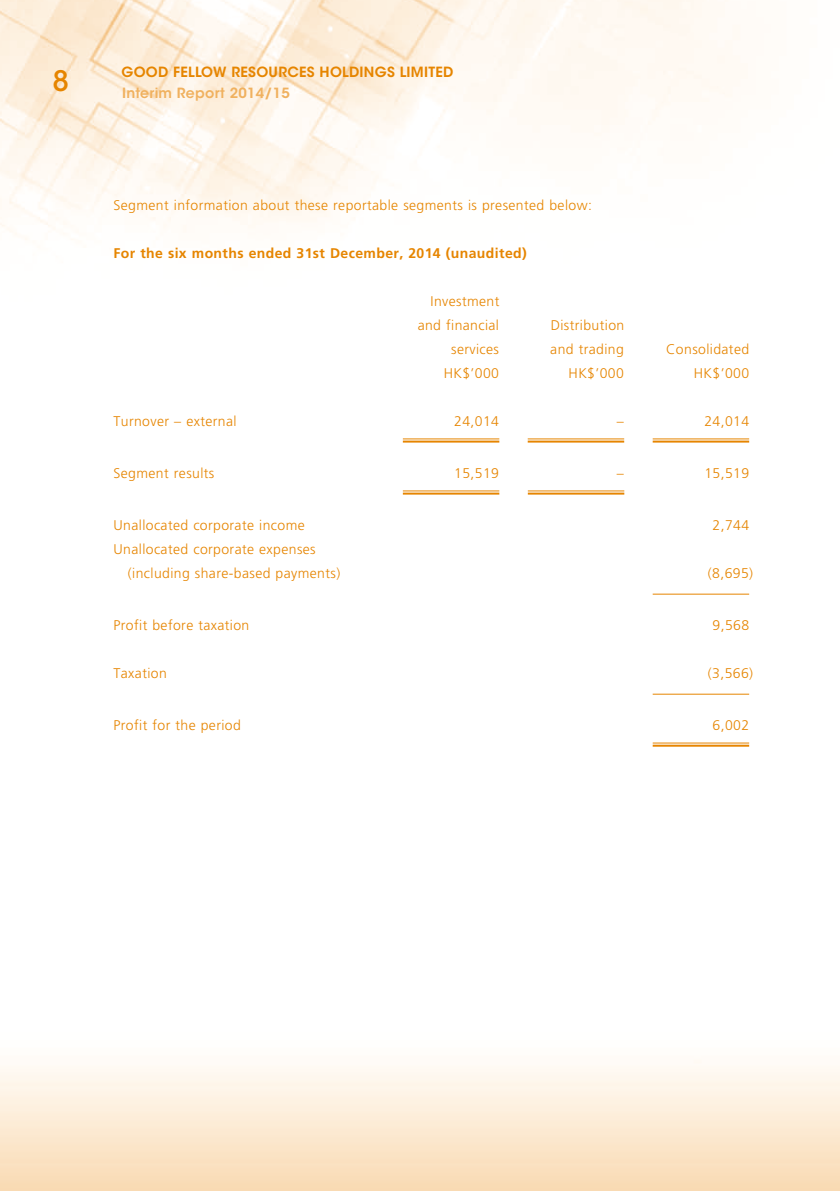
<style>
.page{position:relative;width:840px;height:1191px;background:#fff}
.page>*{position:absolute;margin:0;border:0;box-sizing:border-box;transform-origin:0 0}
.t1{font:500 28px "ITC Avant Garde Std";color:#e68500}
.t2{font:300 14px/24px "Frutiger LT Std";letter-spacing:.03em;color:#e68500;text-align:right}
.t3{font:700 14px "Frutiger LT Std";letter-spacing:.03em;color:#e68500}
.t4{font:600 14px "ITC Avant Garde Std";letter-spacing:.02em;color:#e68500}
.t5{font:600 14px "ITC Avant Garde Std";letter-spacing:.02em;color:#f0b15f}
</style>
<div class="page">
<img style="left:0;top:0;width:839px;height:1191px">
<hr style="left:402px;top:438px;width:97px;height:1px;background:#e68500">
<hr style="left:402px;top:440px;width:97px;height:2px;background:#e68500">
<hr style="left:527px;top:438px;width:97px;height:1px;background:#e68500">
<hr style="left:527px;top:440px;width:97px;height:2px;background:#e68500">
<hr style="left:652px;top:438px;width:96px;height:1px;background:#e68500">
<hr style="left:652px;top:440px;width:96px;height:2px;background:#e68500">
<hr style="left:402px;top:490px;width:97px;height:1px;background:#e68500">
<hr style="left:402px;top:492px;width:97px;height:2px;background:#e68500">
<hr style="left:527px;top:490px;width:97px;height:1px;background:#e68500">
<hr style="left:527px;top:492px;width:97px;height:2px;background:#e68500">
<hr style="left:652px;top:593px;width:96px;height:1px;background:#e68500">
<hr style="left:652px;top:693px;width:96px;height:1px;background:#e68500">
<hr style="left:652px;top:742px;width:96px;height:1px;background:#e68500">
<hr style="left:652px;top:744px;width:96px;height:2px;background:#e68500">
<h1 class="t1" style="left:52px;top:64px;width:18px">8</h1>
<p class="t4" style="left:121px;top:63px;width:333px">GOOD FELLOW RESOURCES HOLDINGS LIMITED</p>
<p class="t5" style="left:122px;top:84px;width:169px">Interim Report 2014/15</p>
<p class="t2" style="left:113px;top:193px;width:479px">Segment information about these reportable segments is presented below:</p>
<p class="t3" style="left:113px;top:245px;width:414px">For the six months ended 31st December, 2014 (unaudited)</p>
<p class="t2" style="left:417px;top:289px;width:83px">Investment and financial</p>
<p class="t2" style="left:550px;top:313px;width:75px">Distribution</p>
<p class="t2" style="left:451px;top:337px;width:49px">services</p>
<p class="t2" style="left:550px;top:337px;width:75px">and trading</p>
<p class="t2" style="left:665px;top:337px;width:84px">Consolidated</p>
<p class="t2" style="left:443px;top:361px;width:57px">HK$’000</p>
<p class="t2" style="left:568px;top:361px;width:57px">HK$’000</p>
<p class="t2" style="left:693px;top:361px;width:57px">HK$’000</p>
<p class="t2" style="left:113px;top:409px;width:124px">Turnover – external</p>
<p class="t2" style="left:454px;top:409px;width:46px">24,014</p>
<p class="t2" style="left:616px;top:409px;width:8px">–</p>
<p class="t2" style="left:704px;top:409px;width:46px">24,014</p>
<p class="t2" style="left:113px;top:461px;width:102px">Segment results</p>
<p class="t2" style="left:454px;top:461px;width:46px">15,519</p>
<p class="t2" style="left:616px;top:461px;width:8px">–</p>
<p class="t2" style="left:704px;top:461px;width:46px">15,519</p>
<p class="t2" style="left:113px;top:513px;width:193px">Unallocated corporate income</p>
<p class="t2" style="left:712px;top:513px;width:38px">2,744</p>
<p class="t2" style="left:128px;top:537px;width:214px;text-align:left;text-indent:-14px">Unallocated corporate expenses (including share-based payments)</p>
<p class="t2" style="left:707px;top:561px;width:47px">(8,695)</p>
<p class="t2" style="left:113px;top:613px;width:137px">Profit before taxation</p>
<p class="t2" style="left:712px;top:613px;width:38px">9,568</p>
<p class="t2" style="left:113px;top:661px;width:55px">Taxation</p>
<p class="t2" style="left:707px;top:661px;width:47px">(3,566)</p>
<p class="t2" style="left:113px;top:713px;width:129px">Profit for the period</p>
<p class="t2" style="left:712px;top:713px;width:38px">6,002</p>
</div>
